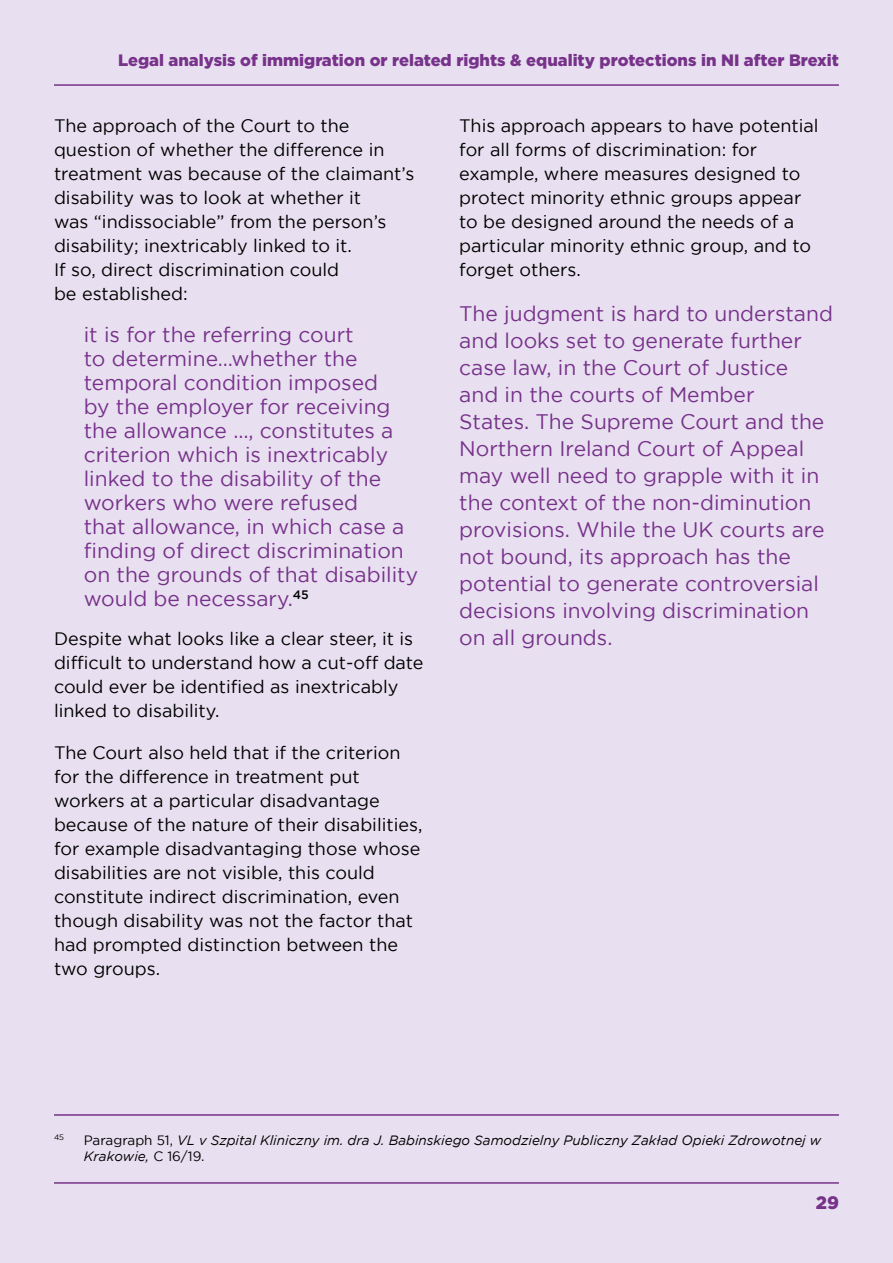
<style>
.page{position:relative;width:893px;height:1263px;background:#e8e0f0}
.page>*{position:absolute;margin:0;border:0;box-sizing:border-box;transform-origin:0 0}
.t1{font:21px/27px "Gotham";color:#77328a}
.t2{font:18px/24px "Gotham";color:#000}
.t3{font:900 18px "Gotham";color:#77328a}
.t4{font:900 16.5px "Gotham";color:#77328a}
.t5{font:italic 13.5px/16.2px "Gotham";color:#000}
.t6{font:7.8px "Gotham";color:#000}
.s1{font-style:normal}
</style>
<div class="page">
<hr style="left:54px;top:84px;width:785px;height:2px;background:#77328a">
<hr style="left:54px;top:1114px;width:785px;height:2px;background:#77328a">
<hr style="left:54px;top:1182px;width:785px;height:2px;background:#77328a">
<p class="t4" style="left:118px;top:51px;width:722px">Legal analysis of immigration or related rights &amp; equality protections in NI after Brexit</p>
<p class="t2" style="left:54px;top:114px;width:362px">The approach of the Court to the question of whether the difference in treatment was because of the claimant’s disability was to look at whether it<br>was “indissociable” from the person’s disability; inextricably linked to it.<br>If so, direct discrimination could<br>be established:</p>
<p class="t1" style="left:84px;top:322px;width:336px;line-height:24px">it is for the referring court<br>to determine…whether the temporal condition imposed<br>by the employer for receiving the allowance …, constitutes a criterion which is inextricably linked to the disability of the workers who were refused<br>that allowance, in which case a finding of direct discrimination on the grounds of that disability would be necessary.<sup>45</sup></p>
<p class="t2" style="left:54px;top:627px;width:371px">Despite what looks like a clear steer, it is difficult to understand how a cut-off date could ever be identified as inextricably linked to disability.</p>
<p class="t2" style="left:54px;top:741px;width:370px">The Court also held that if the criterion for the difference in treatment put workers at a particular disadvantage because of the nature of their disabilities, for example disadvantaging those whose disabilities are not visible, this could constitute indirect discrimination, even though disability was not the factor that had prompted distinction between the two groups.</p>
<p class="t2" style="left:459px;top:114px;width:361px">This approach appears to have potential for all forms of discrimination: for example, where measures designed to protect minority ethnic groups appear to be designed around the needs of a particular minority ethnic group, and to forget others.</p>
<p class="t1" style="left:459px;top:300px;width:375px">The judgment is hard to understand and looks set to generate further case law, in the Court of Justice<br>and in the courts of Member<br>States. The Supreme Court and the<br>Northern Ireland Court of Appeal may well need to grapple with it in the context of the non-diminution provisions. While the UK courts are not bound, its approach has the potential to generate controversial decisions involving discrimination on all grounds.</p>
<p class="t6" style="left:54px;top:1133px;width:12px">45</p>
<p class="t5" style="left:84px;top:1132px;width:739px"><span class="s1">Paragraph 51,</span> VL v Szpital Kliniczny im. dra J. Babinskiego Samodzielny Publiczny Zakład Opieki Zdrowotnej w<br>Krakowie, <span class="s1">C 16/19.</span></p>
<p class="t3" style="left:816px;top:1192px;width:25px">29</p>
</div>
